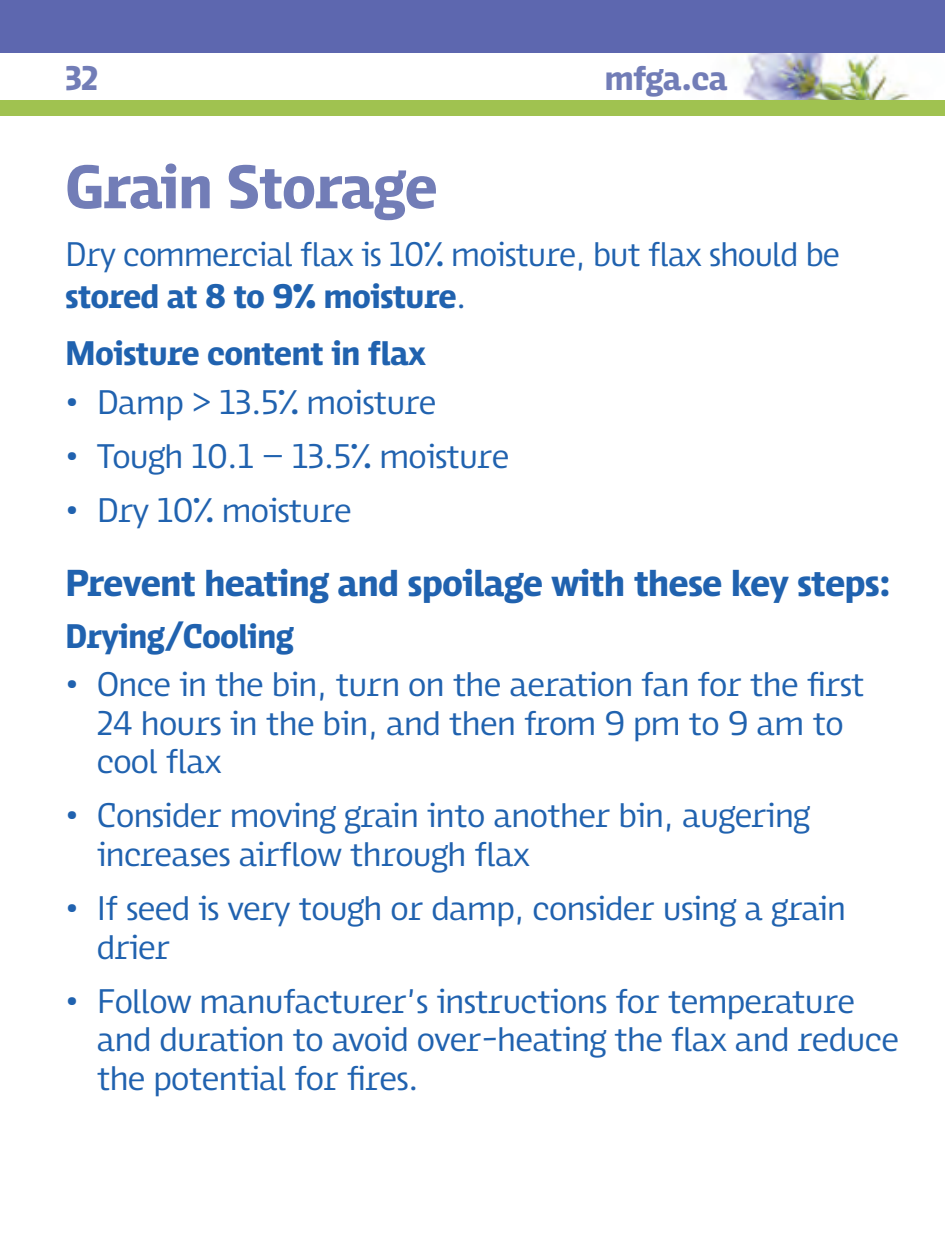
<style>
.page{position:relative;width:945px;height:1260px;background:#fff}
.page>*{position:absolute;margin:0;border:0;box-sizing:border-box;transform-origin:0 0}
.Top_page_header{font:700 63px "Swagg";letter-spacing:-.025em;color:#727db7}
.heading_1{font:700 38.5px "Swagg";letter-spacing:-.025em;color:#2062af}
.list_1{font:35px/38.5px "Swagg";letter-spacing:-.02em;color:#2062af}
.Basic_body_copy{font:35px/42px "Swagg";letter-spacing:-.025em;color:#2062af}
.heading_2{font:700 35px "Swagg";letter-spacing:-.025em;color:#2062af}
.t1{font:700 35px "Swagg";letter-spacing:-.025em;color:#727db7}
.s1{font-weight:700}
</style>
<div class="page">
<img style="left:0;top:52px;width:945px;height:48px">
<div style="left:0;top:0;width:945px;height:52px;background:#5d67af"></div>
<div style="left:0;top:100px;width:945px;height:16px;background:#a0c250"></div>
<p class="t1" style="left:65px;top:58px;width:35px">32</p>
<p class="t1" style="left:605px;top:58px;width:125px">mfga.ca</p>
<p class="Top_page_header" style="left:65px;top:152px;width:374px">Grain Storage</p>
<p class="Basic_body_copy" style="left:65px;top:233px;width:776px">Dry commercial flax is 10% moisture, but flax should be <span class="s1">stored at 8 to 9% moisture</span>.</p>
<p class="heading_2" style="left:65px;top:334px;width:362px">Moisture content in flax</p>
<p class="list_1" style="left:65px;top:382px;width:373px">• Damp &gt; 13.5% moisture</p>
<p class="list_1" style="left:65px;top:437px;width:446px">• Tough 10.1 – 13.5% moisture</p>
<p class="list_1" style="left:65px;top:491px;width:288px">• Dry 10% moisture</p>
<p class="heading_1" style="left:65px;top:562px;width:828px">Prevent heating and spoilage with these key steps:</p>
<p class="heading_2" style="left:65px;top:616px;width:230px">Drying/Cooling</p>
<p class="list_1" style="left:97px;top:665px;width:769px;text-indent:-32px">• Once in the bin, turn on the aeration fan for the first<br>24 hours in the bin, and then from 9 pm to 9 am to cool flax</p>
<p class="list_1" style="left:97px;top:796px;width:715px;text-indent:-32px">• Consider moving grain into another bin, augering increases airflow through flax</p>
<p class="list_1" style="left:97px;top:889px;width:751px;text-indent:-32px">• If seed is very tough or damp, consider using a grain drier</p>
<p class="list_1" style="left:97px;top:981px;width:804px;text-indent:-32px">• Follow manufacturer’s instructions for temperature and duration to avoid over-heating the flax and reduce the potential for fires.</p>
</div>
